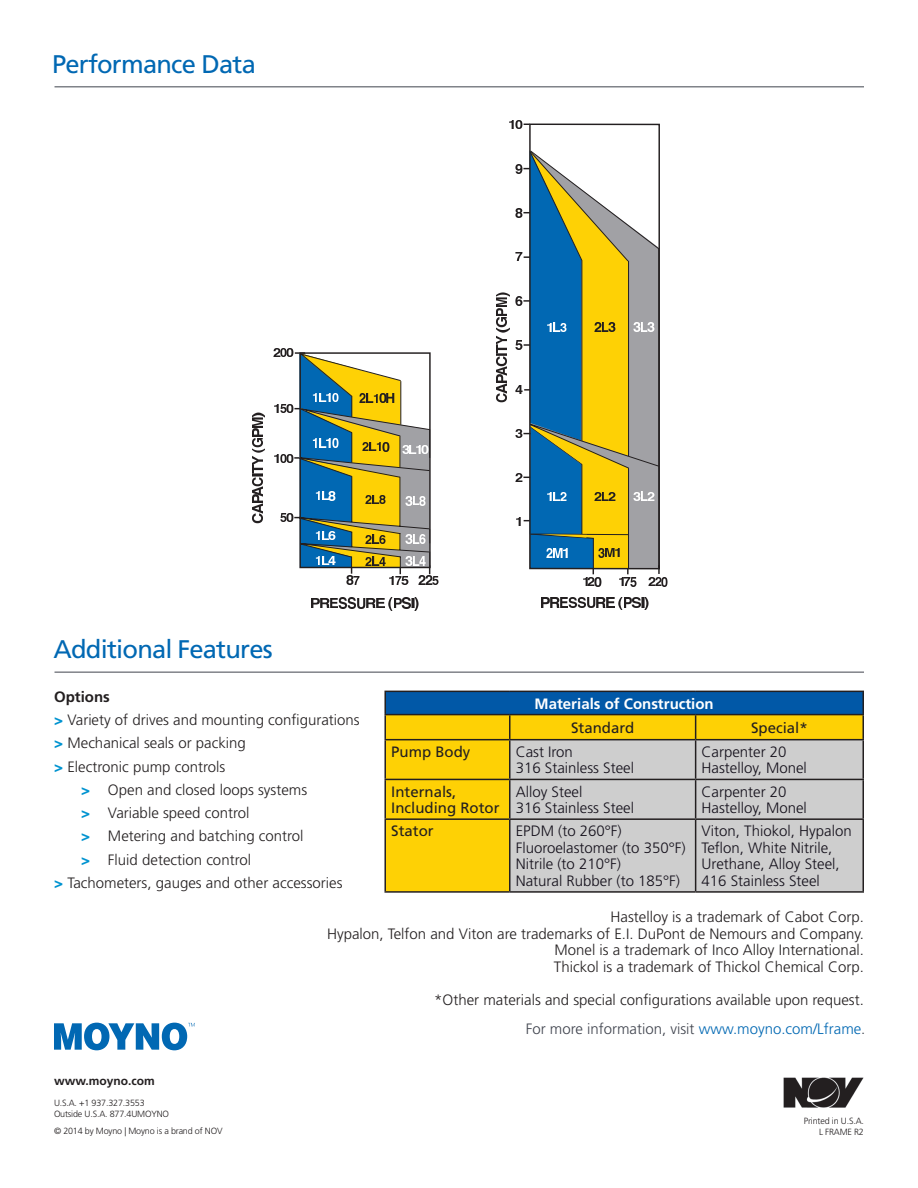
<style>
.page{position:relative;width:918px;height:1188px;background:#fff}
.page>*{position:absolute;margin:0;border:0;box-sizing:border-box;transform-origin:0 0}
.t1{font:25.5px "Frutiger";letter-spacing:-.03em;color:#0168b3}
.t2{font:300 15px "Frutiger";color:#231f20}
.t3{font:300 15px "Frutiger";color:#14101b}
.t4{font:15px "Frutiger";color:#231f20}
.t5{font:300 15px "Frutiger";color:#40444e}
.t6{font:700 15px "Frutiger";color:#fff}
.t7{font:700 15px "Frutiger";color:#231f20}
.t8{font:700 12px "Frutiger";color:#231f20}
.t9{font:300 9px/10.5px "Frutiger";letter-spacing:-.02em;color:#231f20}
.s1{font-weight:900;color:#0093d0}
.s2{color:#0168b3}
</style>
<div class="page">
<svg style="left:54px;top:1023px;width:141px;height:27px"></svg>
<img style="left:783px;top:1077px;width:81px;height:31px">
<hr style="left:55px;top:86px;width:809px;height:1px;background:#40444e">
<svg style="left:509px;top:120px;width:21px;height:9px"></svg>
<svg style="left:542px;top:597px;width:107px;height:13px"></svg>
<svg style="left:496px;top:293px;width:13px;height:110px"></svg>
<svg style="left:274px;top:348px;width:165px;height:236px"></svg>
<svg style="left:312px;top:598px;width:107px;height:13px"></svg>
<svg style="left:252px;top:413px;width:13px;height:110px"></svg>
<svg style="left:516px;top:150px;width:152px;height:436px"></svg>
<hr style="left:55px;top:672px;width:809px;height:1px;background:#40444e">
<div style="left:385px;top:691px;width:478px;height:24px;background:#0158a7"></div>
<hr style="left:384px;top:691px;width:126px;height:1px;background:#231f20">
<hr style="left:384px;top:692px;width:2px;height:22px;background:#231f20">
<hr style="left:510px;top:691px;width:186px;height:1px;background:#231f20">
<hr style="left:696px;top:691px;width:168px;height:1px;background:#231f20">
<hr style="left:862px;top:692px;width:2px;height:22px;background:#231f20">
<hr style="left:384px;top:714px;width:126px;height:1px;background:#231f20">
<hr style="left:384px;top:715px;width:2px;height:24px;background:#231f20">
<hr style="left:510px;top:714px;width:186px;height:1px;background:#231f20">
<hr style="left:696px;top:714px;width:168px;height:1px;background:#231f20">
<svg style="left:385px;top:715px;width:477px;height:176px;background:#ddcd84"></svg>
<hr style="left:862px;top:715px;width:2px;height:24px;background:#231f20">
<hr style="left:384px;top:739px;width:126px;height:1px;background:#231f20">
<hr style="left:384px;top:740px;width:2px;height:39px;background:#231f20">
<hr style="left:510px;top:739px;width:186px;height:1px;background:#231f20">
<hr style="left:509px;top:740px;width:2px;height:39px;background:#231f20">
<hr style="left:696px;top:739px;width:168px;height:1px;background:#231f20">
<hr style="left:695px;top:740px;width:1px;height:39px;background:#231f20">
<hr style="left:862px;top:740px;width:2px;height:39px;background:#231f20">
<hr style="left:384px;top:779px;width:126px;height:1px;background:#231f20">
<hr style="left:384px;top:780px;width:2px;height:38px;background:#231f20">
<hr style="left:510px;top:779px;width:186px;height:1px;background:#231f20">
<hr style="left:509px;top:780px;width:2px;height:38px;background:#231f20">
<hr style="left:696px;top:779px;width:168px;height:1px;background:#231f20">
<hr style="left:695px;top:780px;width:1px;height:38px;background:#231f20">
<hr style="left:862px;top:780px;width:2px;height:38px;background:#231f20">
<hr style="left:384px;top:818px;width:126px;height:2px;background:#231f20">
<hr style="left:384px;top:820px;width:2px;height:71px;background:#231f20">
<hr style="left:510px;top:818px;width:186px;height:2px;background:#231f20">
<hr style="left:509px;top:820px;width:2px;height:71px;background:#231f20">
<hr style="left:696px;top:818px;width:168px;height:2px;background:#231f20">
<hr style="left:695px;top:820px;width:1px;height:71px;background:#231f20">
<hr style="left:862px;top:820px;width:2px;height:71px;background:#231f20">
<hr style="left:384px;top:891px;width:126px;height:2px;background:#231f20">
<hr style="left:510px;top:891px;width:186px;height:2px;background:#231f20">
<hr style="left:696px;top:891px;width:168px;height:2px;background:#231f20">
<p class="t1" style="left:52px;top:49px;width:205px">Performance Data</p>
<p class="t1" style="left:54px;top:634px;width:221px">Additional Features</p>
<p class="t7" style="left:54px;top:688px;width:57px">Options</p>
<p class="t2" style="left:54px;top:711px;width:307px"><span class="s1">&gt;</span> Variety of drives and mounting configurations</p>
<p class="t2" style="left:54px;top:735px;width:193px"><span class="s1">&gt;</span> Mechanical seals or packing</p>
<p class="t2" style="left:54px;top:758px;width:173px"><span class="s1">&gt;</span> Electronic pump controls</p>
<p class="t2" style="left:81px;top:781px;width:228px"><span class="s1">&gt;</span> Open and closed loops systems</p>
<p class="t2" style="left:81px;top:804px;width:170px"><span class="s1">&gt;</span> Variable speed control</p>
<p class="t2" style="left:81px;top:828px;width:224px"><span class="s1">&gt;</span> Metering and batching control</p>
<p class="t2" style="left:81px;top:851px;width:172px"><span class="s1">&gt;</span> Fluid detection control</p>
<p class="t2" style="left:54px;top:874px;width:290px"><span class="s1">&gt;</span> Tachometers, gauges and other accessories</p>
<p class="t6" style="left:535px;top:695px;width:181px">Materials of Construction</p>
<p class="t4" style="left:571px;top:719px;width:65px">Standard</p>
<p class="t4" style="left:751px;top:719px;width:58px">Special*</p>
<p class="t4" style="left:391px;top:743px;width:81px">Pump Body</p>
<p class="t3" style="left:516px;top:743px;width:59px">Cast Iron</p>
<p class="t3" style="left:516px;top:760px;width:120px">316 Stainless Steel</p>
<p class="t3" style="left:702px;top:743px;width:87px">Carpenter 20</p>
<p class="t3" style="left:702px;top:760px;width:107px">Hastelloy, Monel</p>
<p class="t4" style="left:391px;top:783px;width:67px">Internals,</p>
<p class="t4" style="left:391px;top:799px;width:110px">Including Rotor</p>
<p class="t3" style="left:516px;top:783px;width:68px">Alloy Steel</p>
<p class="t3" style="left:516px;top:800px;width:120px">316 Stainless Steel</p>
<p class="t3" style="left:702px;top:783px;width:87px">Carpenter 20</p>
<p class="t3" style="left:702px;top:800px;width:107px">Hastelloy, Monel</p>
<p class="t4" style="left:391px;top:822px;width:44px">Stator</p>
<p class="t3" style="left:516px;top:823px;width:108px">EPDM (to 260°F)</p>
<p class="t3" style="left:516px;top:839px;width:171px">Fluoroelastomer (to 350°F)</p>
<p class="t3" style="left:516px;top:856px;width:107px">Nitrile (to 210°F)</p>
<p class="t3" style="left:516px;top:872px;width:166px">Natural Rubber (to 185°F)</p>
<p class="t3" style="left:702px;top:823px;width:152px">Viton, Thiokol, Hypalon</p>
<p class="t3" style="left:702px;top:839px;width:132px">Teflon, White Nitrile,</p>
<p class="t3" style="left:702px;top:856px;width:140px">Urethane, Alloy Steel,</p>
<p class="t3" style="left:702px;top:872px;width:120px">416 Stainless Steel</p>
<p class="t2" style="left:611px;top:908px;width:255px">Hastelloy is a trademark of Cabot Corp.</p>
<p class="t2" style="left:327px;top:925px;width:538px">Hypalon, Telfon and Viton are trademarks of E.I. DuPont de Nemours and Company.</p>
<p class="t2" style="left:555px;top:941px;width:311px">Monel is a trademark of Inco Alloy International.</p>
<p class="t2" style="left:554px;top:958px;width:312px">Thickol is a trademark of Thickol Chemical Corp.</p>
<p class="t2" style="left:434px;top:991px;width:431px">*Other materials and special configurations available upon request.</p>
<p class="t5" style="left:526px;top:1020px;width:341px">For more information, visit <span class="s2">www.moyno.com/Lframe</span>.</p>
<p class="t8" style="left:54px;top:1074px;width:102px">www.moyno.com</p>
<p class="t9" style="left:54px;top:1098px;width:117px">U.S.A. +1 937.327.3553<br>Outside U.S.A. 877.4UMOYNO</p>
<p class="t9" style="left:54px;top:1126px;width:170px">© 2014 by Moyno | Moyno is a brand of NOV</p>
<p class="t9" style="left:804px;top:1116px;width:62px;text-align:right">Printed in U.S.A.<br>L FRAME R2</p>
</div>
